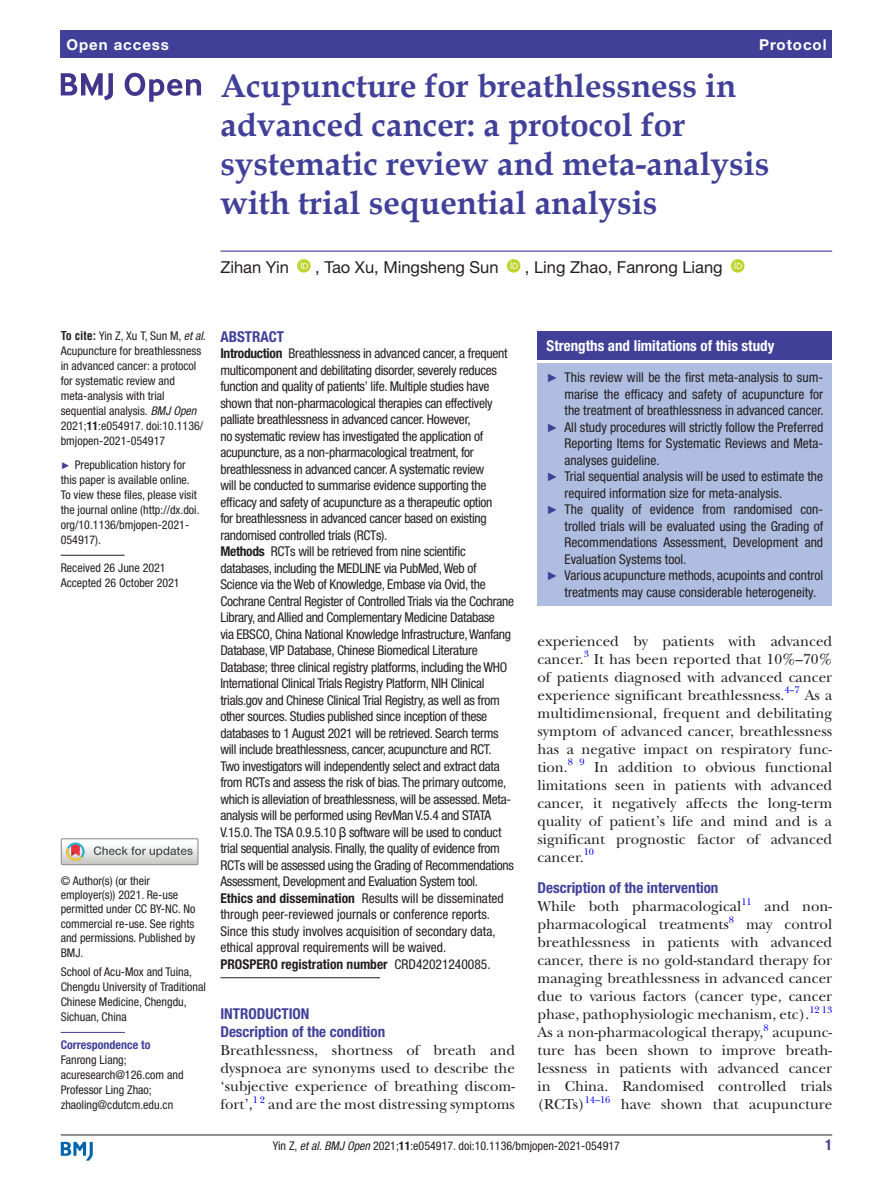
<style>
.page{position:relative;width:893px;height:1191px;background:#fff}
.page>*{position:absolute;margin:0;border:0;box-sizing:border-box;transform-origin:0 0}
.t1{font:700 33px/39px "Book Antiqua";color:#414099}
.t2{font:16.5px "Helvetica Neue LT Std";color:#231f20}
.t3{font:15px/18px "New Baskerville";color:#231f20;text-align:justify}
.t4{font:700 condensed 15px/18px "Helvetica Neue LT Std";color:#414099}
.t5{font:700 condensed 15px "Helvetica Neue LT Std";color:#fff}
.t6{font:700 15px "Helvetica Neue LT Std";letter-spacing:.065em;color:#fff}
.t7{font:condensed 13.5px/16.5px "Helvetica Neue LT Std";letter-spacing:-.02em;color:#231f20}
.t8{font:condensed 13.5px "Helvetica Neue LT Std";color:#231f20}
.t9{font:condensed 12px/15px "Helvetica Neue LT Std";color:#231f20}
.t10{font:700 condensed 12px "Helvetica Neue LT Std";color:#414099}
.t11{font:9.9px "New Baskerville";color:#00f}
.s1{font-family:"Helvetica LT Std";font-weight:700}
.s2{font-style:italic}
.s3{font-weight:700}
.s4{font-family:"Arial";font-stretch:normal;font-size:9.75px;color:#414099}
.s5{font-family:"Arial Unicode MS";font-stretch:normal}
.s6{font-family:"Arial";font-stretch:normal;font-size:12px;color:#414099}
</style>
<div class="page">
<hr style="left:61px;top:1134px;width:771px;height:1px;background:#231f20">
<svg style="left:61px;top:1141px;width:32px;height:19px"></svg>
<div style="left:61px;top:31px;width:771px;height:27px;background:#414099"></div>
<hr style="left:220px;top:250px;width:612px;height:2px;background:#414099">
<svg style="left:297px;top:259px;width:14px;height:14px"></svg>
<svg style="left:507px;top:259px;width:13px;height:14px"></svg>
<svg style="left:731px;top:259px;width:13px;height:14px"></svg>
<hr style="left:61px;top:555px;width:64px;height:1px;background:#231f20">
<hr style="left:61px;top:1032px;width:64px;height:1px;background:#414099">
<svg style="left:61px;top:73px;width:52px;height:27px"></svg>
<svg style="left:125px;top:73px;width:76px;height:29px"></svg>
<div style="left:61px;top:838px;width:138px;height:27px;border:1px solid #969090"></div>
<svg style="left:61px;top:838px;width:137px;height:26px"></svg>
<hr style="left:220px;top:977px;width:160px;height:1px;background:#231f20">
<div style="left:538px;top:331px;width:294px;height:29px;background:#414099"></div>
<div style="left:538px;top:364px;width:294px;height:242px;background:#afbde1"></div>
<p class="t6" style="left:66px;top:35px;width:104px">Open access</p>
<p class="t6" style="left:759px;top:35px;width:69px">Protocol</p>
<h1 class="t1" style="left:220px;top:66px;width:550px">Acupuncture for breathlessness in advanced cancer: a protocol for systematic review and meta-analysis with trial sequential analysis</h1>
<p class="t2" style="left:220px;top:257px;width:70px">Zihan Yin</p>
<p class="t2" style="left:315px;top:257px;width:185px">, Tao Xu, Mingsheng Sun</p>
<p class="t2" style="left:525px;top:257px;width:199px">, Ling Zhao, Fanrong Liang</p>
<p class="t9" style="left:61px;top:328px;width:147px"><span class="s1">To cite:</span> Yin Z, Xu T, Sun M, <span class="s2">et al</span>.<br>Acupuncture for breathlessness in advanced cancer: a protocol for systematic review and meta-analysis with trial sequential analysis. <span class="s2">BMJ Open<br></span>2021;<span class="s3">11</span>:e054917. doi:10.1136/ bmjopen-2021-054917</p>
<p class="t9" style="left:61px;top:457px;width:140px"><span class="s4">►</span> Prepublication history for this paper is available online.<br>To view these files, please visit the journal online (http://dx.doi. org/10.1136/bmjopen-2021-<br>054917).</p>
<p class="t9" style="left:61px;top:560px;width:120px">Received 26 June 2021<br>Accepted 26 October 2021</p>
<p class="t9" style="left:61px;top:873px;width:136px;line-height:14.4px">© Author(s) (or their employer(s)) 2021. Re-use permitted under CC BY-NC. No commercial re-use. See rights and permissions. Published by<br>BMJ.</p>
<p class="t9" style="left:61px;top:964px;width:147px">School of Acu-Mox and Tuina,<br>Chengdu University of Traditional<br>Chinese Medicine, Chengdu,<br>Sichuan, China</p>
<p class="t10" style="left:61px;top:1037px;width:91px">Correspondence to</p>
<p class="t9" style="left:61px;top:1052px;width:124px">Fanrong Liang; acuresearch@126.com and<br>Professor Ling Zhao; zhaoling@cdutcm.edu.cn</p>
<p class="t4" style="left:220px;top:327px;width:65px">ABSTRACT</p>
<p class="t7" style="left:220px;top:345px;width:295px"><span class="s3">Introduction</span> Breathlessness in advanced cancer, a frequent multicomponent and debilitating disorder, severely reduces function and quality of patients’ life. Multiple studies have shown that non-pharmacological therapies can effectively palliate breathlessness in advanced cancer. However,<br>no systematic review has investigated the application of acupuncture, as a non-pharmacological treatment, for breathlessness in advanced cancer. A systematic review<br>will be conducted to summarise evidence supporting the efficacy and safety of acupuncture as a therapeutic option<br>for breathlessness in advanced cancer based on existing randomised controlled trials (RCTs).<br><span class="s3">Methods</span> RCTs will be retrieved from nine scientific databases, including the MEDLINE via PubMed, Web of Science via the Web of Knowledge, Embase via Ovid, the Cochrane Central Register of Controlled Trials via the Cochrane Library, and Allied and Complementary Medicine Database<br>via EBSCO, China National Knowledge Infrastructure, Wanfang Database, VIP Database, Chinese Biomedical Literature Database; three clinical registry platforms, including the WHO International Clinical Trials Registry Platform, NIH Clinical trials.gov and Chinese Clinical Trial Registry, as well as from other sources. Studies published since inception of these databases to 1 August 2021 will be retrieved. Search terms will include breathlessness, cancer, acupuncture and RCT.<br>Two investigators will independently select and extract data from RCTs and assess the risk of bias. The primary outcome, which is alleviation of breathlessness, will be assessed. Meta&shy;analysis will be performed using RevMan V.5.4 and STATA V.15.0. The TSA 0.9.5.10 <span class="s5">β</span> software will be used to conduct trial sequential analysis. Finally, the quality of evidence from RCTs will be assessed using the Grading of Recommendations Assessment, Development and Evaluation System tool.<br><span class="s3">Ethics and dissemination</span> Results will be disseminated through peer-reviewed journals or conference reports.<br>Since this study involves acquisition of secondary data, ethical approval requirements will be waived.<br><span class="s3">PROSPERO registration number</span> CRD42021240085.</p>
<p class="t4" style="left:220px;top:1004px;width:166px">INTRODUCTION<br>Description of the condition</p>
<p class="t3" style="left:220px;top:1041px;width:296px">Breathlessness, shortness of breath and dyspnoea are synonyms used to describe the ‘subjective experience of breathing discom&shy;fort’,<sup>1</sup> <sup>2</sup> and are the most distressing symptoms</p>
<p class="t5" style="left:547px;top:336px;width:229px">Strengths and limitations of this study</p>
<p class="t8" style="left:547px;top:370px;width:278px"><span class="s6">►</span> This review will be the first meta-analysis to sum-</p>
<p class="t8" style="left:565px;top:386px;width:260px">marise the efficacy and safety of acupuncture for</p>
<p class="t8" style="left:565px;top:403px;width:261px">the treatment of breathlessness in advanced cancer.</p>
<p class="t8" style="left:547px;top:419px;width:278px"><span class="s6">►</span> All study procedures will strictly follow the Preferred</p>
<p class="t8" style="left:565px;top:436px;width:260px">Reporting Items for Systematic Reviews and Meta-</p>
<p class="t8" style="left:565px;top:452px;width:97px">analyses guideline.</p>
<p class="t8" style="left:547px;top:469px;width:278px"><span class="s6">►</span> Trial sequential analysis will be used to estimate the</p>
<p class="t8" style="left:565px;top:485px;width:219px">required information size for meta-analysis.</p>
<p class="t8" style="left:547px;top:502px;width:278px"><span class="s6">►</span> The quality of evidence from randomised con-</p>
<p class="t8" style="left:565px;top:518px;width:260px">trolled trials will be evaluated using the Grading of</p>
<p class="t8" style="left:565px;top:535px;width:260px">Recommendations Assessment, Development and</p>
<p class="t8" style="left:565px;top:551px;width:123px">Evaluation Systems tool.</p>
<p class="t8" style="left:547px;top:568px;width:278px"><span class="s6">►</span> Various acupuncture methods, acupoints and control</p>
<p class="t8" style="left:565px;top:584px;width:253px">treatments may cause considerable heterogeneity.</p>
<p class="t3" style="left:538px;top:632px;width:296px">experienced by patients with advanced cancer.<sup>3</sup> It has been reported that 10%–70% of patients diagnosed with advanced cancer experience significant breathlessness.</p>
<p class="t11" style="left:784px;top:684px;width:17px">4–7</p>
<p class="t3" style="left:538px;top:686px;width:296px;text-indent:267px">As a multidimensional, frequent and debilitating symptom of advanced cancer, breathlessness has a negative impact on respiratory func&shy;tion.</p>
<p class="t11" style="left:568px;top:756px;width:18px">8 9</p>
<p class="t3" style="left:538px;top:758px;width:296px;text-indent:57px">In addition to obvious functional limitations seen in patients with advanced cancer, it negatively affects the long-term quality of patient’s life and mind and is a significant prognostic factor of advanced cancer.</p>
<p class="t11" style="left:584px;top:846px;width:12px">10</p>
<p class="t4" style="left:538px;top:878px;width:182px">Description of the intervention</p>
<p class="t3" style="left:538px;top:897px;width:205px">While both pharmacological</p>
<p class="t11" style="left:741px;top:895px;width:12px">11</p>
<p class="t3" style="left:764px;top:897px;width:69px">and non-</p>
<p class="t3" style="left:538px;top:915px;width:193px">pharmacological treatments</p>
<p class="t11" style="left:729px;top:913px;width:7px">8</p>
<p class="t3" style="left:538px;top:915px;width:296px;text-indent:208px">may control breathlessness in patients with advanced cancer, there is no gold-standard therapy for managing breathlessness in advanced cancer due to various factors (cancer type, cancer phase, pathophysiologic mechanism, etc).<sup>12</sup> <sup>13<br></sup>As a non-pharmacological therapy,</p>
<p class="t11" style="left:763px;top:1021px;width:7px">8</p>
<p class="t3" style="left:538px;top:1023px;width:296px;text-indent:235px">acupunc&shy;ture has been shown to improve breath&shy;lessness in patients with advanced cancer in China. Randomised controlled trials (RCTs)</p>
<p class="t11" style="left:585px;top:1093px;width:27px">14–16</p>
<p class="t3" style="left:621px;top:1095px;width:213px">have shown that acupuncture</p>
<p class="t9" style="left:273px;top:1137px;width:349px">Yin Z, <span class="s2">et al</span>. <span class="s2">BMJ Open</span> 2021;<span class="s3">11</span>:e054917. doi:10.1136/bmjopen-2021-054917</p>
<p class="t4" style="left:825px;top:1135px;width:9px">1</p>
</div>
